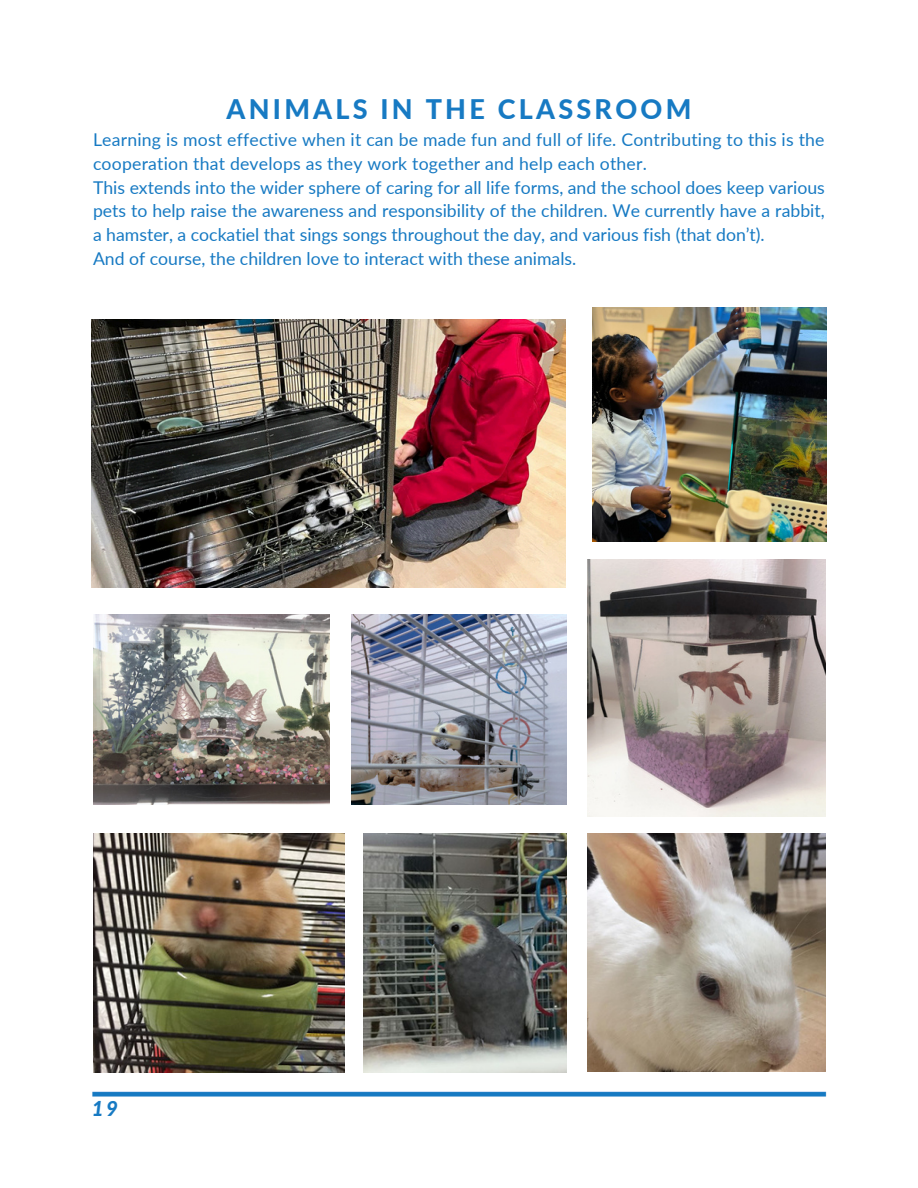
<style>
.page{position:relative;width:918px;height:1188px;background:#fff}
.page>*{position:absolute;margin:0;border:0;box-sizing:border-box;transform-origin:0 0}
.t1{font:800 27px "Lato";letter-spacing:.12em;color:#177ac3}
.t2{font:italic 800 20.55px "Lato";color:#177ac3}
.t3{font:17.7px/23.7px "Lato";letter-spacing:.01em;color:#177ac3}
</style>
<div class="page">
<img style="left:92px;top:1091px;width:735px;height:6px">
<img style="left:593px;top:308px;width:234px;height:234px">
<img style="left:92px;top:319px;width:473px;height:268px">
<img style="left:588px;top:560px;width:237px;height:256px">
<img style="left:352px;top:615px;width:214px;height:190px">
<img style="left:93px;top:615px;width:236px;height:190px">
<img style="left:363px;top:834px;width:204px;height:238px">
<img style="left:93px;top:834px;width:252px;height:238px">
<img style="left:588px;top:834px;width:237px;height:238px">
<p class="t1" style="left:227px;top:93px;width:466px">ANIMALS IN THE CLASSROOM</p>
<p class="t3" style="left:93px;top:128px;width:733px">Learning is most effective when it can be made fun and full of life. Contributing to this is the cooperation that develops as they work together and help each other.</p>
<p class="t3" style="left:93px;top:175px;width:733px;text-align:justify">This extends into the wider sphere of caring for all life forms, and the school does keep various pets to help raise the awareness and responsibility of the children. We currently have a rabbit, a hamster, a cockatiel that sings songs throughout the day, and various fish (that don’t).</p>
<p class="t3" style="left:93px;top:246px;width:485px">And of course, the children love to interact with these animals.</p>
<p class="t2" style="left:92px;top:1096px;width:28px">19</p>
</div>
